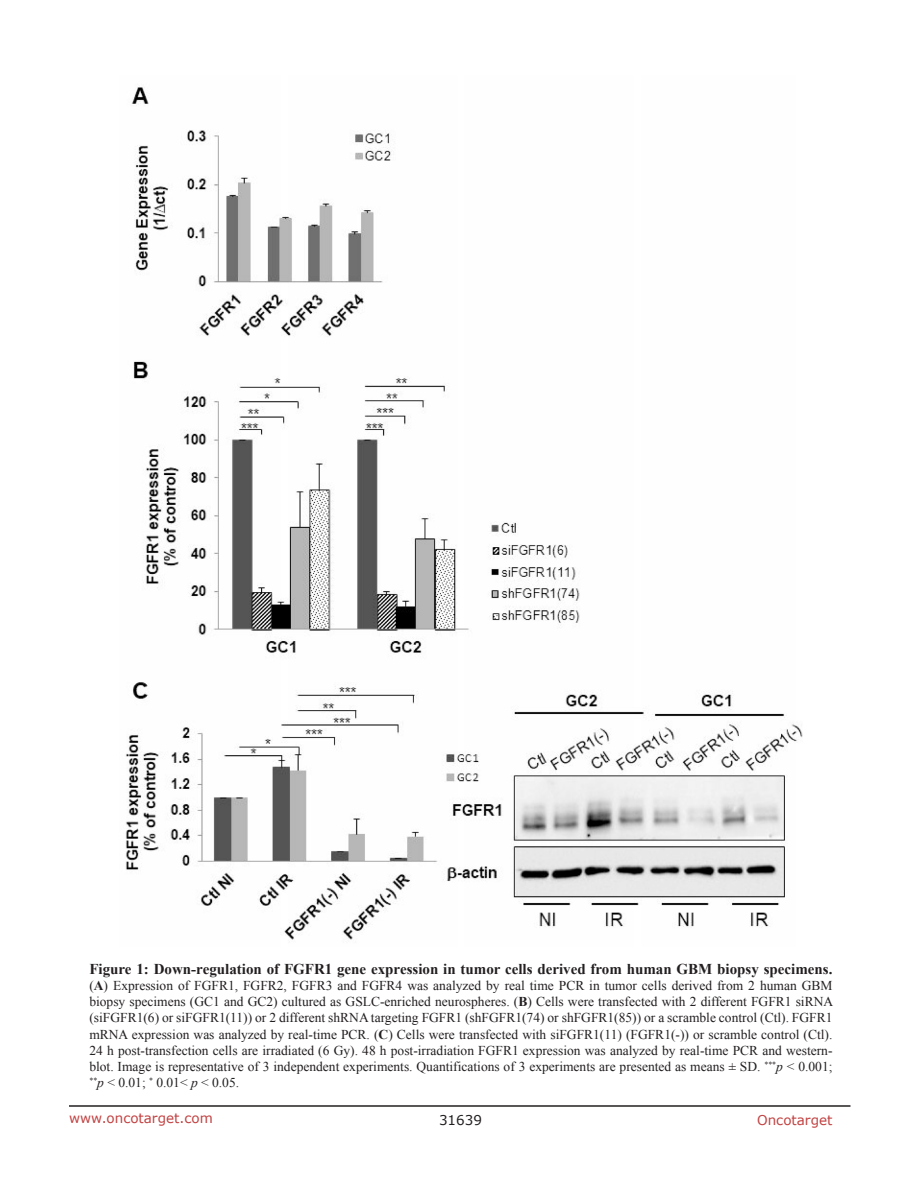
<style>
.page{position:relative;width:918px;height:1188px;background:#fff}
.page>*{position:absolute;margin:0;border:0;box-sizing:border-box;transform-origin:0 0}
.Figuretrx{font:700 15px "Times New Roman";color:#231f20}
.Figuretrx-2{font:13.5px/16.2px "Times New Roman";color:#231f20;text-align:justify}
.t1{font:13.5px "Verdana";color:#c24141}
.t2{font:13.5px "Verdana";color:#231f20}
.s1{font-weight:700}
.s2{font-style:italic}
</style>
<div class="page">
<hr style="left:69px;top:1105px;width:781px;height:2px;background:#231f20">
<img style="left:126px;top:87px;width:676px;height:853px">
<p class="Figuretrx" style="left:89px;top:958px;width:745px">Figure 1: Down-regulation of FGFR1 gene expression in tumor cells derived from human GBM biopsy specimens.</p>
<p class="Figuretrx-2" style="left:89px;top:977px;width:745px">(<span class="s1">A</span>) Expression of FGFR1, FGFR2, FGFR3 and FGFR4 was analyzed by real time PCR in tumor cells derived from 2 human GBM biopsy specimens (GC1 and GC2) cultured as GSLC-enriched neurospheres. (<span class="s1">B</span>) Cells were transfected with 2 different FGFR1 siRNA (siFGFR1(6) or siFGFR1(11)) or 2 different shRNA targeting FGFR1 (shFGFR1(74) or shFGFR1(85)) or a scramble control (Ctl). FGFR1 mRNA expression was analyzed by real-time PCR. (<span class="s1">C</span>) Cells were transfected with siFGFR1(11) (FGFR1(-)) or scramble control (Ctl).<br>24 h post-transfection cells are irradiated (6 Gy). 48 h post-irradiation FGFR1 expression was analyzed by real-time PCR and western&shy;blot. Image is representative of 3 independent experiments. Quantifications of 3 experiments are presented as means ± SD. <sup>***</sup><span class="s2">p</span> &lt; 0.001; <sup>**</sup><span class="s2">p</span> &lt; 0.01; <sup>*</sup> 0.01&lt; <span class="s2">p</span> &lt; 0.05.</p>
<p class="t1" style="left:69px;top:1109px;width:145px">www.oncotarget.com</p>
<p class="t2" style="left:439px;top:1111px;width:44px">31639</p>
<p class="t1" style="left:757px;top:1111px;width:77px">Oncotarget</p>
</div>
